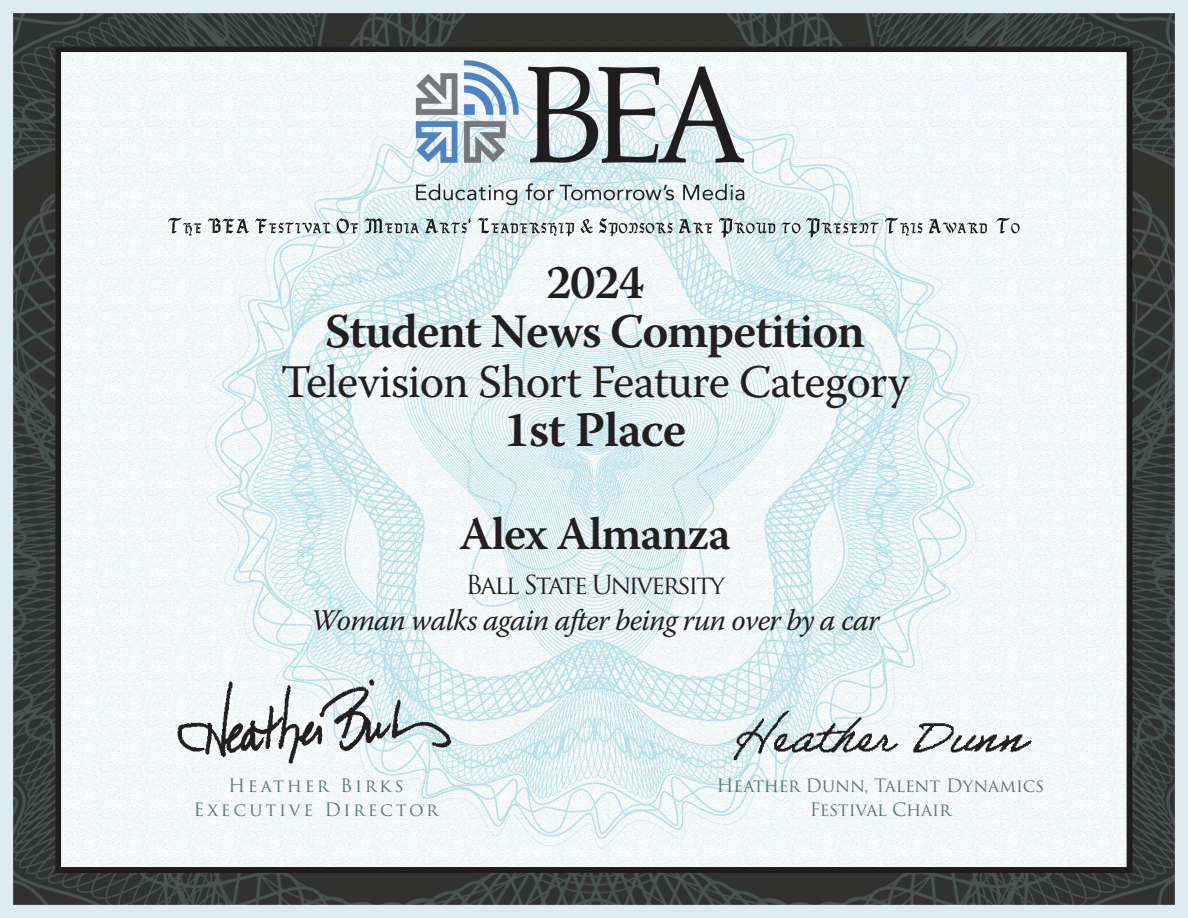
<style>
.page{position:relative;width:1188px;height:918px;background:#fff}
.page>*{position:absolute;margin:0;border:0;box-sizing:border-box;transform-origin:0 0}
.t1{font:600 49.5px "Warnock Pro";letter-spacing:-.02em;color:#231f20}
.t2{font:600 48px/49.5px "Warnock Pro";letter-spacing:-.025em;color:#231f20;text-align:center}
.t3{font:46.5px "Warnock Pro";letter-spacing:-.02em;color:#231f20}
.t4{font:600 46.5px "Warnock Pro";letter-spacing:-.025em;color:#231f20}
.t5{font:italic 30px "Warnock Pro";letter-spacing:-.025em;color:#231f20}
.t6{font:25.5px "Trajan Pro";letter-spacing:-.085em;color:#231f20}
.t7{font:18px/24px "Trajan Pro 3";letter-spacing:-.01em;color:#5a7a7a;text-align:center}
.t8{font:18px/24px "Trajan Pro 3";letter-spacing:.15em;color:#5a7a7a;text-align:center}
</style>
<div class="page">
<img style="left:0;top:0;width:1188px;height:918px">
<img style="left:112px;top:648px;width:429px;height:134px">
<img style="left:670px;top:660px;width:418px;height:150px">
<img style="left:168px;top:218px;width:842px;height:15px">
<h2 class="t2" style="left:325px;top:256px;width:542px">2024<br>Student News Competition</h2>
<h3 class="t3" style="left:281px;top:353px;width:631px">Television Short Feature Category</h3>
<h1 class="t1" style="left:504px;top:400px;width:184px">1st Place</h1>
<h3 class="t4" style="left:459px;top:506px;width:273px">Alex Almanza</h3>
<h3 class="t6" style="left:465px;top:569px;width:261px">Ball State University</h3>
<h3 class="t5" style="left:311px;top:602px;width:570px">Woman walks again after being run over by a car</h3>
<p class="t8" style="left:193px;top:774px;width:246px">Heather Birks<br>Executive Director</p>
<p class="t7" style="left:716px;top:774px;width:330px">Heather Dunn, Talent Dynamics<br>Festival Chair</p>
</div>
